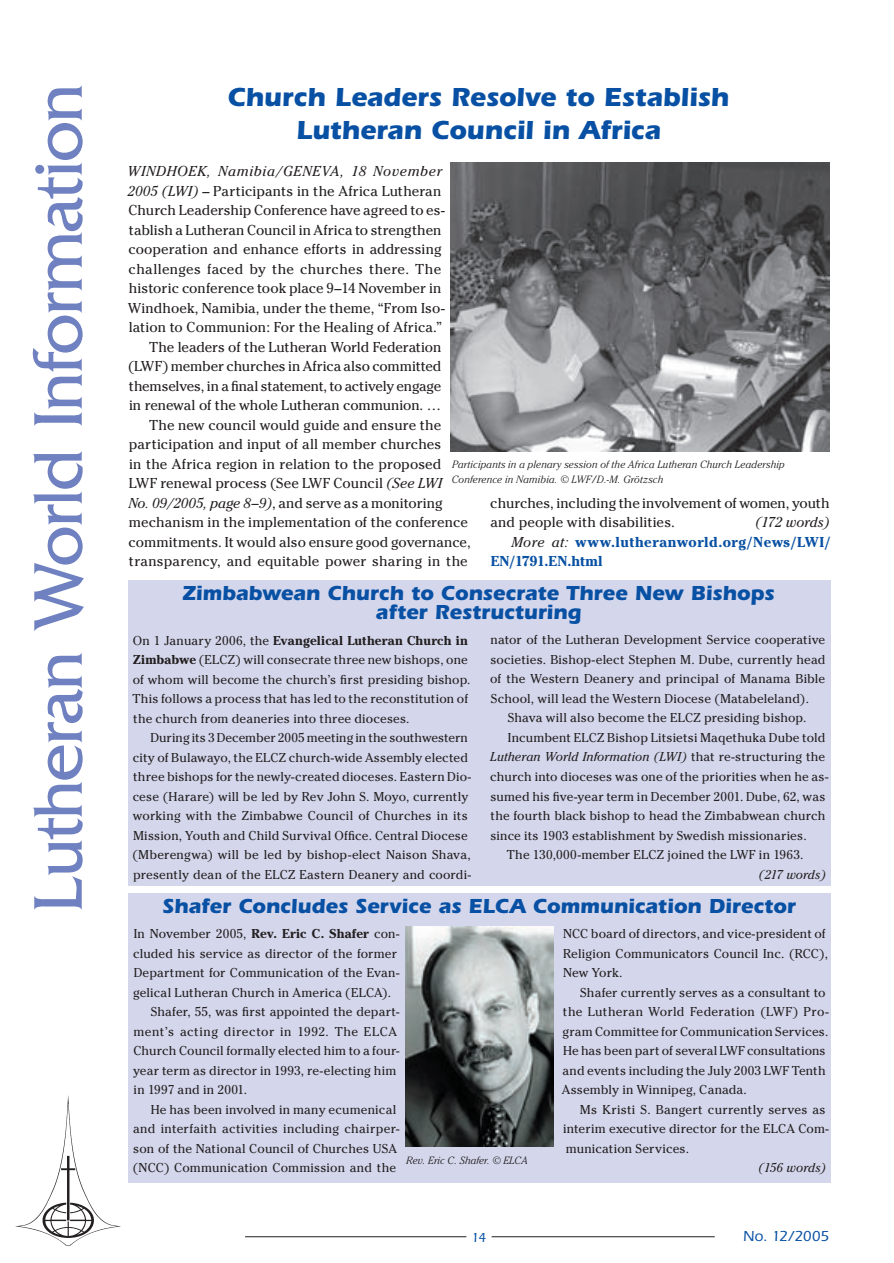
<style>
.page{position:relative;width:894px;height:1263px;background:#fff}
.page>*{position:absolute;margin:0;border:0;box-sizing:border-box;transform-origin:0 0}
.t1{font:72px "Friz Quadrata";letter-spacing:-.02em;color:#6f81c0}
.t2{font:700 27px/33px "Itc Eras";letter-spacing:-.005em;color:#0850a3;text-align:center}
.t3{font:700 21px/19.5px "Itc Eras";letter-spacing:-.005em;color:#0850a3;text-align:center}
.t4{font:500 15px "Itc Eras";letter-spacing:-.01em;color:#0850a3}
.t5{font:14.25px/19.5px "Cheltenham";color:#231f20}
.t6{font:700 14.25px "Cheltenham";letter-spacing:.025em;color:#0850a3}
.t7{font:14.25px "Cheltenham";letter-spacing:.025em;color:#231f20}
.t8{font:italic 14.25px "Cheltenham";letter-spacing:.04em;color:#231f20}
.t9{font:700 14.25px "Cheltenham";letter-spacing:.005em;color:#0850a3}
.t10{font:italic 14.25px "Cheltenham";letter-spacing:.005em;color:#231f20}
.t11{font:500 13.5px "Itc Eras";color:#0850a3}
.t12{font:12.75px/19.5px "Cheltenham";letter-spacing:.01em;color:#231f20}
.t13{font:italic 12.75px "Cheltenham";letter-spacing:.01em;color:#231f20}
.t14{font:12.75px "Cheltenham";letter-spacing:.04em;color:#231f20}
.t15{font:italic 300 10.5px/15px "Cheltenham";letter-spacing:.015em;color:#231f20}
.s1{font-style:italic}
.s2{font-weight:400;font-style:italic;color:#231f20}
.s3{font-style:normal}
.s4{font-weight:700}
</style>
<div class="page">
<hr style="left:491px;top:1236px;width:223px;height:1px;background:#231f20">
<hr style="left:245px;top:1236px;width:221px;height:1px;background:#231f20">
<img style="left:15px;top:1095px;width:106px;height:151px">
<div style="left:128px;top:580px;width:702px;height:306px;background:#d4d7ec"></div>
<div style="left:128px;top:894px;width:702px;height:289px;background:#d4d7ec"></div>
<img style="left:450px;top:162px;width:379px;height:289px">
<img style="left:405px;top:926px;width:148px;height:220px">
<h1 class="t1" style="left:18px;top:913px;width:830px;rotate:-90deg">Lutheran World Information</h1>
<h2 class="t2" style="left:227px;top:80px;width:503px">Church Leaders Resolve to Establish<br>Lutheran Council in Africa</h2>
<p class="t8" style="left:128px;top:163px;width:315px">WINDHOEK, Namibia/GENEVA, 18 November</p>
<p class="t5" style="left:128px;top:181px;width:315px"><span class="s1">2005 (LWI)</span> – Participants in the Africa Lutheran</p>
<p class="t5" style="left:129px;top:200px;width:317px">Church Leadership Conference have agreed to es-</p>
<p class="t5" style="left:129px;top:220px;width:314px">tablish a Lutheran Council in Africa to strengthen</p>
<p class="t5" style="left:129px;top:239px;width:314px">cooperation and enhance efforts in addressing</p>
<p class="t7" style="left:129px;top:260px;width:314px">challenges faced by the churches there. The</p>
<p class="t5" style="left:129px;top:278px;width:314px">historic conference took place 9–14 November in</p>
<p class="t5" style="left:128px;top:298px;width:318px">Windhoek, Namibia, under the theme, “From Iso-</p>
<p class="t5" style="left:129px;top:317px;width:314px">lation to Communion: For the Healing of Africa.”</p>
<p class="t5" style="left:149px;top:337px;width:293px">The leaders of the Lutheran World Federation</p>
<p class="t5" style="left:128px;top:356px;width:315px">(LWF) member churches in Africa also committed</p>
<p class="t5" style="left:129px;top:376px;width:314px">themselves, in a final statement, to actively engage</p>
<p class="t5" style="left:129px;top:395px;width:313px">in renewal of the whole Lutheran communion. …</p>
<p class="t5" style="left:149px;top:415px;width:293px">The new council would guide and ensure the</p>
<p class="t5" style="left:129px;top:434px;width:314px">participation and input of all member churches</p>
<p class="t5" style="left:129px;top:454px;width:314px">in the Africa region in relation to the proposed</p>
<p class="t5" style="left:129px;top:473px;width:315px">LWF renewal process (See LWF Council <span class="s1">(See LWI</span></p>
<p class="t5" style="left:128px;top:493px;width:316px"><span class="s1">No. 09/2005, page 8–9)</span>, and serve as a monitoring</p>
<p class="t5" style="left:129px;top:512px;width:340px">mechanism in the implementation of the conference</p>
<p class="t5" style="left:129px;top:532px;width:344px">commitments. It would also ensure good governance,</p>
<p class="t5" style="left:129px;top:551px;width:340px">transparency, and equitable power sharing in the</p>
<p class="t15" style="left:452px;top:457px;width:334px">Participants in a plenary session of the Africa Lutheran Church Leadership<br>Conference in Namibia. © LWF/D.-M. Grötzsch</p>
<p class="t5" style="left:490px;top:493px;width:341px">churches, including the involvement of women, youth and people with disabilities.</p>
<p class="t10" style="left:755px;top:514px;width:75px">(172 words)</p>
<p class="t6" style="left:511px;top:533px;width:320px"><span class="s2">More at:</span> www.lutheranworld.org/News/LWI/</p>
<p class="t9" style="left:490px;top:553px;width:113px">EN/1791.EN.html</p>
<h3 class="t3" style="left:182px;top:583px;width:594px">Zimbabwean Church to Consecrate Three New Bishops after Restructuring</h3>
<p class="t12" style="left:490px;top:630px;width:337px;text-align:justify">nator of the Lutheran Development Service cooperative societies. Bishop-elect Stephen M. Dube, currently head of the Western Deanery and principal of Manama Bible School, will lead the Western Diocese (Matabeleland).</p>
<p class="t12" style="left:508px;top:708px;width:300px">Shava will also become the ELCZ presiding bishop.</p>
<p class="t12" style="left:508px;top:728px;width:319px">Incumbent ELCZ Bishop Litsietsi Maqethuka Dube told</p>
<p class="t13" style="left:490px;top:749px;width:336px">Lutheran World Information (LWI) <span class="s3">that re-structuring the</span></p>
<p class="t12" style="left:490px;top:767px;width:340px">church into dioceses was one of the priorities when he as-</p>
<p class="t12" style="left:490px;top:786px;width:336px">sumed his five-year term in December 2001. Dube, 62, was</p>
<p class="t12" style="left:490px;top:806px;width:336px">the fourth black bishop to head the Zimbabwean church</p>
<p class="t12" style="left:490px;top:825px;width:318px">since its 1903 establishment by Swedish missionaries.</p>
<p class="t12" style="left:507px;top:845px;width:298px">The 130,000-member ELCZ joined the LWF in 1963.</p>
<p class="t13" style="left:758px;top:866px;width:68px">(217 words)</p>
<p class="t12" style="left:132px;top:630px;width:339px">On 1 January 2006, the <span class="s4">Evangelical Lutheran Church in Zimbabwe</span> (ELCZ) will consecrate three new bishops, one of whom will become the church’s first presiding bishop.<br>This follows a process that has led to the reconstitution of the church from deaneries into three dioceses.</p>
<p class="t12" style="left:133px;top:728px;width:340px;text-indent:18px">During its 3 December 2005 meeting in the southwestern city of Bulawayo, the ELCZ church-wide Assembly elected three bishops for the newly-created dioceses. Eastern Dio&shy;cese (Harare) will be led by Rev John S. Moyo, currently working with the Zimbabwe Council of Churches in its Mission, Youth and Child Survival Office. Central Diocese (Mberengwa) will be led by bishop-elect Naison Shava, presently dean of the ELCZ Eastern Deanery and coordi-</p>
<h3 class="t3" style="left:162px;top:896px;width:635px">Shafer Concludes Service as ELCA Communication Director</h3>
<p class="t12" style="left:134px;top:924px;width:267px">In November 2005, <span class="s4">Rev. Eric C. Shafer</span> con-</p>
<p class="t12" style="left:133px;top:944px;width:265px">cluded his service as director of the former</p>
<p class="t12" style="left:134px;top:963px;width:267px">Department for Communication of the Evan-</p>
<p class="t12" style="left:133px;top:983px;width:260px">gelical Lutheran Church in America (ELCA).</p>
<p class="t12" style="left:151px;top:1002px;width:250px">Shafer, 55, was first appointed the depart-</p>
<p class="t14" style="left:133px;top:1024px;width:265px">ment’s acting director in 1992. The ELCA</p>
<p class="t12" style="left:133px;top:1041px;width:267px">Church Council formally elected him to a four-</p>
<p class="t12" style="left:133px;top:1061px;width:265px">year term as director in 1993, re-electing him</p>
<p class="t12" style="left:134px;top:1080px;width:115px">in 1997 and in 2001.</p>
<p class="t12" style="left:151px;top:1100px;width:247px">He has been involved in many ecumenical</p>
<p class="t12" style="left:133px;top:1119px;width:268px">and interfaith activities including chairper-</p>
<p class="t12" style="left:133px;top:1139px;width:265px">son of the National Council of Churches USA</p>
<p class="t12" style="left:133px;top:1158px;width:264px">(NCC) Communication Commission and the</p>
<p class="t15" style="left:406px;top:1153px;width:123px">Rev. Eric C. Shafer. © ELCA</p>
<p class="t12" style="left:563px;top:924px;width:267px">NCC board of directors, and vice-president of<br>Religion Communicators Council Inc. (RCC),<br>New York.</p>
<p class="t12" style="left:561px;top:982px;width:268px;text-indent:18px">Shafer currently serves as a consultant to the Lutheran World Federation (LWF) Pro&shy;gram Committee for Communication Services.<br>He has been part of several LWF consultations and events including the July 2003 LWF Tenth Assembly in Winnipeg, Canada.</p>
<p class="t12" style="left:563px;top:1099px;width:267px;text-indent:17px">Ms Kristi S. Bangert currently serves as interim executive director for the ELCA Com&shy;munication Services.</p>
<p class="t13" style="left:758px;top:1160px;width:69px">(156 words)</p>
<p class="t11" style="left:471px;top:1230px;width:16px">14</p>
<p class="t4" style="left:743px;top:1227px;width:87px">No. 12/2005</p>
</div>
